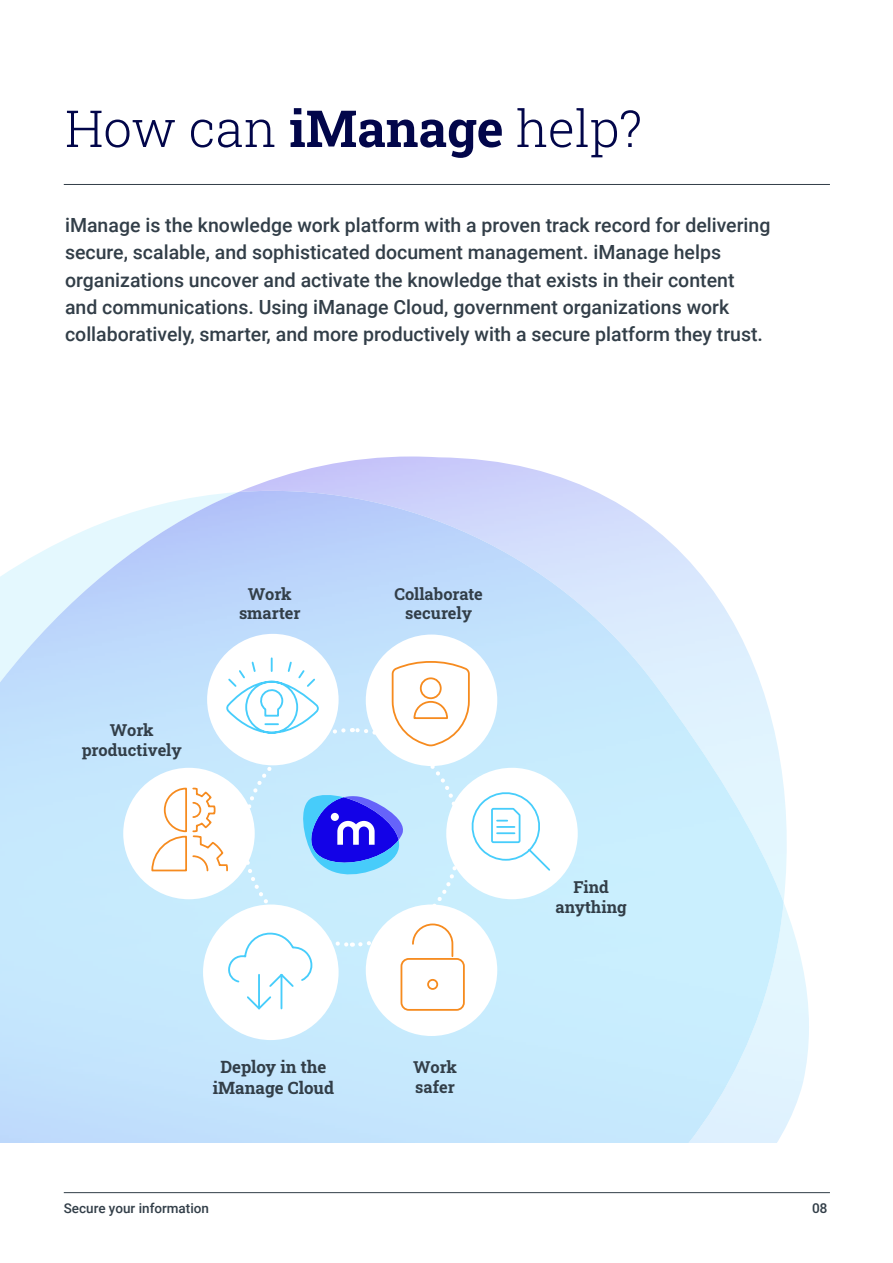
<style>
.page{position:relative;width:893px;height:1263px;background:#fff}
.page>*{position:absolute;margin:0;border:0;box-sizing:border-box;transform-origin:0 0}
.t1{font:300 51px "Roboto Slab";color:#02064a}
.t2{font:500 19.5px/27px "Roboto";color:#323e48}
.t3{font:700 16.95px/20.2px "Roboto Slab";color:#323e48;text-align:center}
.t4{font:700 16.35px/19.6px "Roboto Slab";color:#323e48;text-align:center}
.t5{font:500 13.5px "Roboto";color:#323e48}
.t6{font:500 13.5px "Roboto Slab";color:#323e48}
.s1{font-weight:700}
</style>
<div class="page">
<hr style="left:64px;top:184px;width:766px;height:1px;background:#323e48">
<img style="left:241px;top:456px;width:566px;height:674px">
<img style="left:0;top:491px;width:784px;height:652px">
<div style="left:123px;top:768px;width:132px;height:131px;background:#fff;border-radius:50%"></div>
<div style="left:207px;top:634px;width:132px;height:131px;background:#fff;border-radius:50%"></div>
<div style="left:366px;top:634px;width:131px;height:132px;background:#fff;border-radius:50%"></div>
<div style="left:446px;top:768px;width:132px;height:131px;background:#fff;border-radius:50%"></div>
<div style="left:366px;top:904px;width:131px;height:132px;background:#fff;border-radius:50%"></div>
<div style="left:203px;top:904px;width:136px;height:136px;background:#fff;border-radius:50%"></div>
<svg style="left:150px;top:656px;width:402px;height:356px"></svg>
<div style="left:331px;top:813px;width:8px;height:8px;background:#fff;border-radius:50%"></div>
<hr style="left:64px;top:1192px;width:766px;height:1px;background:#323e48">
<h1 class="t1" style="left:65px;top:94px;width:579px">How can <span class="s1">iManage</span> help?</h1>
<p class="t2" style="left:65px;top:211px;width:707px">iManage is the knowledge work platform with a proven track record for delivering secure, scalable, and sophisticated document management. iManage helps organizations uncover and activate the knowledge that exists in their content and communications. Using iManage Cloud, government organizations work collaboratively, smarter, and more productively with a secure platform they trust.</p>
<p class="t4" style="left:82px;top:720px;width:102px">Work productively</p>
<p class="t4" style="left:239px;top:584px;width:63px">Work smarter</p>
<p class="t4" style="left:394px;top:584px;width:90px">Collaborate securely</p>
<p class="t3" style="left:213px;top:1057px;width:123px">Deploy in the iManage Cloud</p>
<p class="t4" style="left:413px;top:1057px;width:45px;text-align:left">Work safer</p>
<p class="t4" style="left:556px;top:877px;width:72px">Find anything</p>
<p class="t5" style="left:64px;top:1199px;width:147px">Secure your information</p>
<p class="t6" style="left:812px;top:1199px;width:17px">08</p>
</div>
